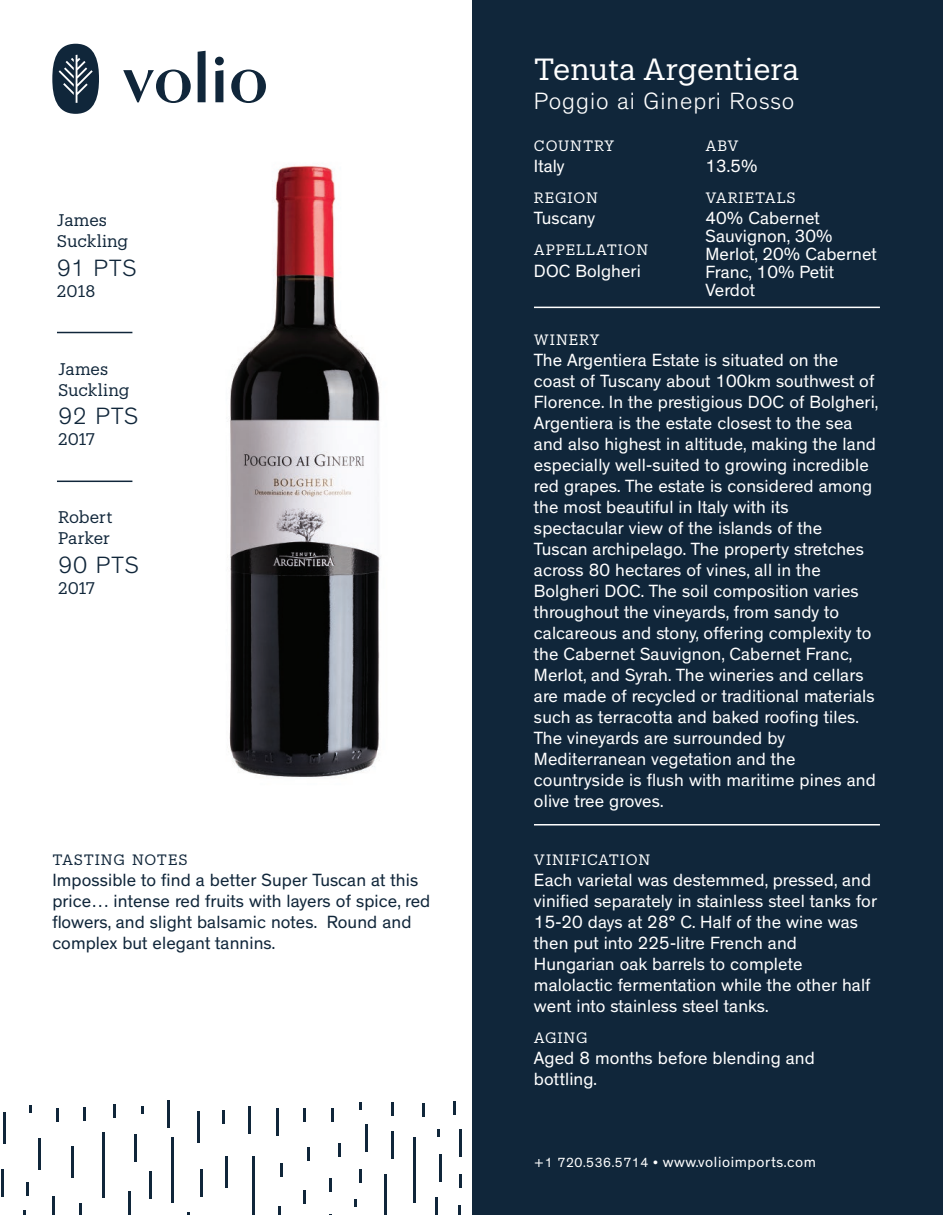
<style>
.page{position:relative;width:945px;height:1215px;background:#fff}
.page>*{position:absolute;margin:0;border:0;box-sizing:border-box;transform-origin:0 0}
.t1{font:30px "Produkt";letter-spacing:-.005em;color:#fff}
.t2{font:300 24px "Theinhardt";letter-spacing:.04em;color:#fff}
.t3{font:300 24px "Theinhardt";letter-spacing:.04em;color:#10263a}
.t4{font:18px/21px "Theinhardt";letter-spacing:.005em;color:#fff}
.t5{font:18px/21px "Theinhardt";letter-spacing:.005em;color:#10263a}
.t6{font:16.5px/21px "Produkt";letter-spacing:-.005em;color:#10263a}
.t7{font:15px "Theinhardt";letter-spacing:.04em;color:#fff}
.t8{font:14.7px "Produkt";letter-spacing:.06em;color:#fff}
.t9{font:14.7px "Produkt";letter-spacing:.045em;color:#10263a}
.s1{font-size:13.5px}
</style>
<div class="page">
<img style="left:76px;top:165px;width:305px;height:612px">
<div style="left:472px;top:0;width:471px;height:1215px;background:#10263a"></div>
<svg style="left:52px;top:44px;width:47px;height:70px"></svg>
<svg style="left:198px;top:51px;width:8px;height:51px"></svg>
<svg style="left:215px;top:57px;width:9px;height:45px"></svg>
<svg style="left:123px;top:70px;width:68px;height:33px"></svg>
<svg style="left:231px;top:70px;width:35px;height:33px"></svg>
<hr style="left:276px;top:1109px;width:3px;height:27px;background:#10263a">
<hr style="left:248px;top:1106px;width:3px;height:27px;background:#10263a">
<hr style="left:1px;top:1170px;width:3px;height:27px;background:#10263a">
<hr style="left:128px;top:1191px;width:3px;height:24px;background:#10263a">
<hr style="left:439px;top:1154px;width:2px;height:27px;background:#10263a">
<hr style="left:200px;top:1169px;width:2px;height:27px;background:#10263a">
<hr style="left:168px;top:1100px;width:2px;height:27px;background:#10263a">
<hr style="left:134px;top:1134px;width:3px;height:27px;background:#10263a">
<hr style="left:391px;top:1132px;width:3px;height:27px;background:#10263a">
<hr style="left:459px;top:1129px;width:3px;height:27px;background:#10263a">
<hr style="left:149px;top:1171px;width:3px;height:27px;background:#10263a">
<hr style="left:365px;top:1124px;width:3px;height:27px;background:#10263a">
<hr style="left:252px;top:1156px;width:3px;height:59px;background:#10263a">
<svg style="left:435px;top:1197px;width:2px;height:18px"></svg>
<svg style="left:278px;top:1206px;width:2px;height:9px"></svg>
<hr style="left:172px;top:1137px;width:2px;height:66px;background:#10263a">
<hr style="left:384px;top:1174px;width:3px;height:41px;background:#10263a">
<hr style="left:52px;top:1196px;width:3px;height:19px;background:#10263a">
<svg style="left:458px;top:1206px;width:3px;height:9px"></svg>
<hr style="left:414px;top:1137px;width:2px;height:65px;background:#10263a">
<hr style="left:102px;top:1132px;width:3px;height:66px;background:#10263a">
<hr style="left:113px;top:1104px;width:3px;height:14px;background:#10263a">
<hr style="left:391px;top:1102px;width:3px;height:14px;background:#10263a">
<svg style="left:303px;top:1191px;width:3px;height:13px"></svg>
<svg style="left:79px;top:1203px;width:3px;height:12px"></svg>
<svg style="left:330px;top:1178px;width:2px;height:13px"></svg>
<svg style="left:359px;top:1169px;width:3px;height:13px"></svg>
<svg style="left:83px;top:1107px;width:3px;height:13px"></svg>
<svg style="left:338px;top:1144px;width:3px;height:13px"></svg>
<svg style="left:459px;top:1175px;width:3px;height:13px"></svg>
<svg style="left:281px;top:1163px;width:2px;height:14px"></svg>
<hr style="left:307px;top:1147px;width:3px;height:14px;background:#10263a">
<hr style="left:56px;top:1108px;width:3px;height:14px;background:#10263a">
<hr style="left:331px;top:1108px;width:3px;height:14px;background:#10263a">
<hr style="left:222px;top:1110px;width:3px;height:14px;background:#10263a">
<svg style="left:454px;top:1102px;width:2px;height:13px"></svg>
<hr style="left:26px;top:1182px;width:3px;height:14px;background:#10263a">
<svg style="left:422px;top:1104px;width:3px;height:13px"></svg>
<hr style="left:303px;top:1108px;width:3px;height:14px;background:#10263a">
<hr style="left:198px;top:1111px;width:2px;height:31px;background:#10263a">
<hr style="left:38px;top:1138px;width:3px;height:31px;background:#10263a">
<hr style="left:71px;top:1147px;width:2px;height:31px;background:#10263a">
<hr style="left:3px;top:1112px;width:3px;height:31px;background:#10263a">
<hr style="left:226px;top:1157px;width:2px;height:31px;background:#10263a">
<svg style="left:438px;top:1129px;width:2px;height:8px"></svg>
<svg style="left:354px;top:1199px;width:3px;height:8px"></svg>
<svg style="left:29px;top:1106px;width:3px;height:7px"></svg>
<svg style="left:141px;top:1106px;width:3px;height:7px"></svg>
<svg style="left:359px;top:1102px;width:3px;height:8px"></svg>
<hr style="left:534px;top:307px;width:346px;height:1px;background:#fff">
<hr style="left:534px;top:824px;width:346px;height:2px;background:#fff">
<hr style="left:57px;top:332px;width:75px;height:1px;background:#10263a">
<hr style="left:57px;top:481px;width:75px;height:1px;background:#10263a">
<p class="t6" style="left:57px;top:209px;width:73px">James<br>Suckling</p>
<h2 class="t3" style="left:57px;top:254px;width:81px">91 PTS</h2>
<p class="t6" style="left:57px;top:279px;width:40px">2018</p>
<p class="t6" style="left:58px;top:357px;width:73px">James<br>Suckling</p>
<h2 class="t3" style="left:58px;top:402px;width:82px">92 PTS</h2>
<p class="t6" style="left:58px;top:428px;width:38px">2017</p>
<p class="t6" style="left:58px;top:506px;width:56px">Robert<br>Parker</p>
<h2 class="t3" style="left:58px;top:551px;width:82px">90 PTS</h2>
<p class="t6" style="left:58px;top:577px;width:38px">2017</p>
<p class="t9" style="left:52px;top:849px;width:137px">TASTING NOTES</p>
<p class="t5" style="left:52px;top:870px;width:380px">Impossible to find a better Super Tuscan at this price… intense red fruits with layers of spice, red flowers, and slight balsamic notes. Round and complex but elegant tannins.</p>
<h1 class="t1" style="left:534px;top:49px;width:267px">Tenuta Argentiera</h1>
<h2 class="t2" style="left:534px;top:87px;width:262px">Poggio ai Ginepri Rosso</h2>
<p class="t8" style="left:534px;top:135px;width:82px">COUNTRY</p>
<p class="t4" style="left:534px;top:156px;width:32px">Italy</p>
<p class="t8" style="left:534px;top:187px;width:66px">REGION</p>
<p class="t4" style="left:534px;top:208px;width:63px">Tuscany</p>
<p class="t8" style="left:534px;top:240px;width:116px">APPELLATION</p>
<p class="t4" style="left:534px;top:261px;width:108px">DOC Bolgheri</p>
<p class="t8" style="left:705px;top:135px;width:35px">ABV</p>
<p class="t4" style="left:705px;top:156px;width:54px">13.5%</p>
<p class="t8" style="left:705px;top:187px;width:92px">VARIETALS</p>
<p class="t4" style="left:705px;top:210px;width:173px;line-height:18px">40% Cabernet<br>Sauvignon, 30%<br>Merlot, 20% Cabernet<br>Franc, 10% Petit<br>Verdot</p>
<p class="t8" style="left:534px;top:329px;width:67px">WINERY</p>
<p class="t4" style="left:534px;top:350px;width:346px">The Argentiera Estate is situated on the coast of Tuscany about 100km southwest of Florence. In the prestigious DOC of Bolgheri, Argentiera is the estate closest to the sea and also highest in altitude, making the land especially well-suited to growing incredible red grapes. The estate is considered among the most beautiful in Italy with its spectacular view of the islands of the Tuscan archipelago. The property stretches across 80 hectares of vines, all in the Bolgheri DOC. The soil composition varies throughout the vineyards, from sandy to calcareous and stony, offering complexity to the Cabernet Sauvignon, Cabernet Franc, Merlot, and Syrah. The wineries and cellars are made of recycled or traditional materials such as terracotta and baked roofing tiles.<br>The vineyards are surrounded by Mediterranean vegetation and the countryside is flush with maritime pines and olive tree groves.</p>
<p class="t8" style="left:534px;top:849px;width:118px">VINIFICATION</p>
<p class="t4" style="left:534px;top:870px;width:345px">Each varietal was destemmed, pressed, and vinified separately in stainless steel tanks for 15-20 days at 28° C. Half of the wine was then put into 225-litre French and Hungarian oak barrels to complete malolactic fermentation while the other half went into stainless steel tanks.</p>
<p class="t8" style="left:534px;top:1027px;width:55px">AGING</p>
<p class="t4" style="left:534px;top:1048px;width:282px">Aged 8 months before blending and bottling.</p>
<p class="t7" style="left:534px;top:1153px;width:284px"><span class="s1">+1 720.536.5714 •</span> www.volioimports.com</p>
</div>
